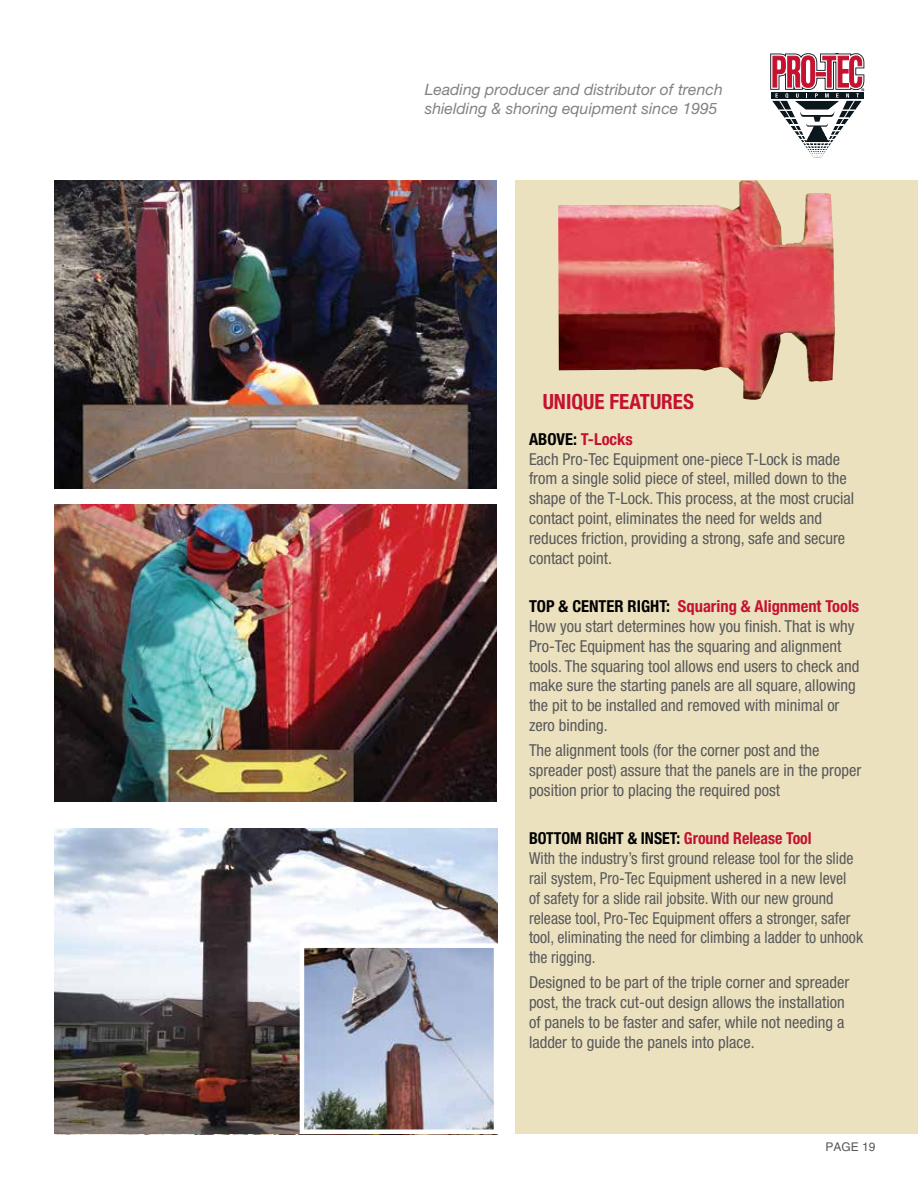
<style>
.page{position:relative;width:918px;height:1188px;background:#fff}
.page>*{position:absolute;margin:0;border:0;box-sizing:border-box;transform-origin:0 0}
.t1{font:700 condensed 21px "Helvetica Neue";color:#c41230}
.t2{font:condensed 16.5px/19.8px "Helvetica Neue";color:#58595b}
.t3{font:condensed 16.5px/19.8px "Helvetica Neue";color:#58595b;scale:.96 1}
.t4{font:italic 15.75px/18.9px "Helvetica Neue";color:#808285}
.t5{font:12px "Helvetica";color:#58595b}
.s1{font-weight:700;color:#000}
.s2{font-weight:700;color:#c41230}
</style>
<div class="page">
<svg style="left:770px;top:53px;width:95px;height:105px"></svg>
<div style="left:516px;top:180px;width:402px;height:954px;background:#ece1bf"></div>
<img style="left:558px;top:181px;width:248px;height:219px">
<img style="left:54px;top:829px;width:443px;height:305px">
<img style="left:305px;top:948px;width:188px;height:181px">
<div style="left:300px;top:943px;width:198px;height:191px;border:4px solid #fff"></div>
<img style="left:54px;top:181px;width:442px;height:307px">
<img style="left:54px;top:504px;width:442px;height:297px">
<p class="t4" style="left:425px;top:79px;width:299px">Leading producer and distributor of trench shielding &amp; shoring equipment since 1995</p>
<p class="t1" style="left:543px;top:389px;width:153px">UNIQUE FEATURES</p>
<p class="t2" style="left:529px;top:429px;width:327px"><span class="s1">ABOVE:</span> <span class="s2">T-Locks<br></span>Each Pro-Tec Equipment one-piece T-Lock is made from a single solid piece of steel, milled down to the shape of the T-Lock. This process, at the most crucial contact point, eliminates the need for welds and reduces friction, providing a strong, safe and secure contact point.</p>
<p class="t2" style="left:529px;top:596px;width:332px"><span class="s1">TOP &amp; CENTER RIGHT:</span> <span class="s2">Squaring &amp; Alignment Tools </span>How you start determines how you finish. That is why Pro-Tec Equipment has the squaring and alignment tools. The squaring tool allows end users to check and make sure the starting panels are all square, allowing the pit to be installed and removed with minimal or zero binding.</p>
<p class="t2" style="left:529px;top:740px;width:334px">The alignment tools (for the corner post and the spreader post) assure that the panels are in the proper position prior to placing the required post</p>
<p class="t3" style="left:529px;top:829px;width:349px"><span class="s1">BOTTOM RIGHT &amp; INSET:</span> <span class="s2">Ground Release Tool<br></span>With the industry’s first ground release tool for the slide rail system, Pro-Tec Equipment ushered in a new level<br>of safety for a slide rail jobsite. With our new ground release tool, Pro-Tec Equipment offers a stronger, safer tool, eliminating the need for climbing a ladder to unhook the rigging.</p>
<p class="t2" style="left:529px;top:973px;width:322px">Designed to be part of the triple corner and spreader post, the track cut-out design allows the installation of panels to be faster and safer, while not needing a ladder to guide the panels into place.</p>
<p class="t5" style="left:825px;top:1139px;width:52px">PAGE 19</p>
</div>
